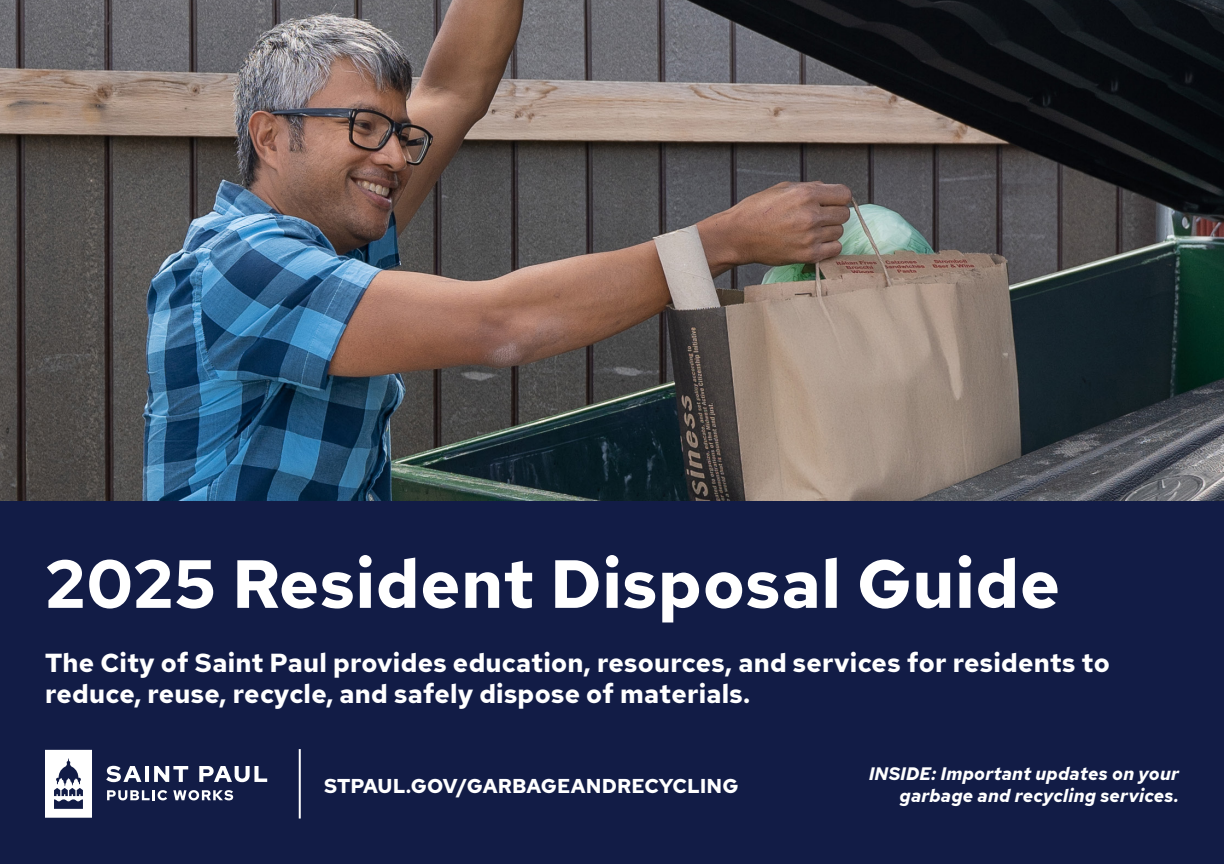
<style>
.page{position:relative;width:1224px;height:864px;background:#fff}
.page>*{position:absolute;margin:0;border:0;box-sizing:border-box;transform-origin:0 0}
.t1{font:700 68px "Red Hat Text";letter-spacing:.01em;color:#fff}
.H2_-_Cover{font:700 26px/31.2px "Red Hat Text";letter-spacing:.01em;color:#fff}
.Page_Header{font:700 20px "Red Hat Text";letter-spacing:.01em;color:#fff}
.H2_-_Cover-2{font:italic 700 18px/21.6px "Red Hat Text";letter-spacing:.01em;color:#fff;text-align:right}
</style>
<div class="page">
<img style="left:0;top:0;width:1224px;height:501px">
<div style="left:0;top:501px;width:1224px;height:363px;background:#121c46"></div>
<svg style="left:45px;top:750px;width:47px;height:68px"></svg>
<svg style="left:106px;top:766px;width:161px;height:16px"></svg>
<svg style="left:107px;top:790px;width:60px;height:10px"></svg>
<svg style="left:173px;top:790px;width:60px;height:10px"></svg>
<hr style="left:299px;top:749px;width:2px;height:70px;background:#fff">
<h1 class="t1" style="left:45px;top:539px;width:1017px">2025 Resident Disposal Guide</h1>
<p class="H2_-_Cover" style="left:45px;top:647px;width:1066px">The City of Saint Paul provides education, resources, and services for residents to reduce, reuse, recycle, and safely dispose of materials.</p>
<p class="Page_Header" style="left:324px;top:773px;width:416px">STPAUL.GOV/GARBAGEANDRECYCLING</p>
<p class="H2_-_Cover-2" style="left:869px;top:763px;width:311px">INSIDE: Important updates on your garbage and recycling services.</p>
</div>
